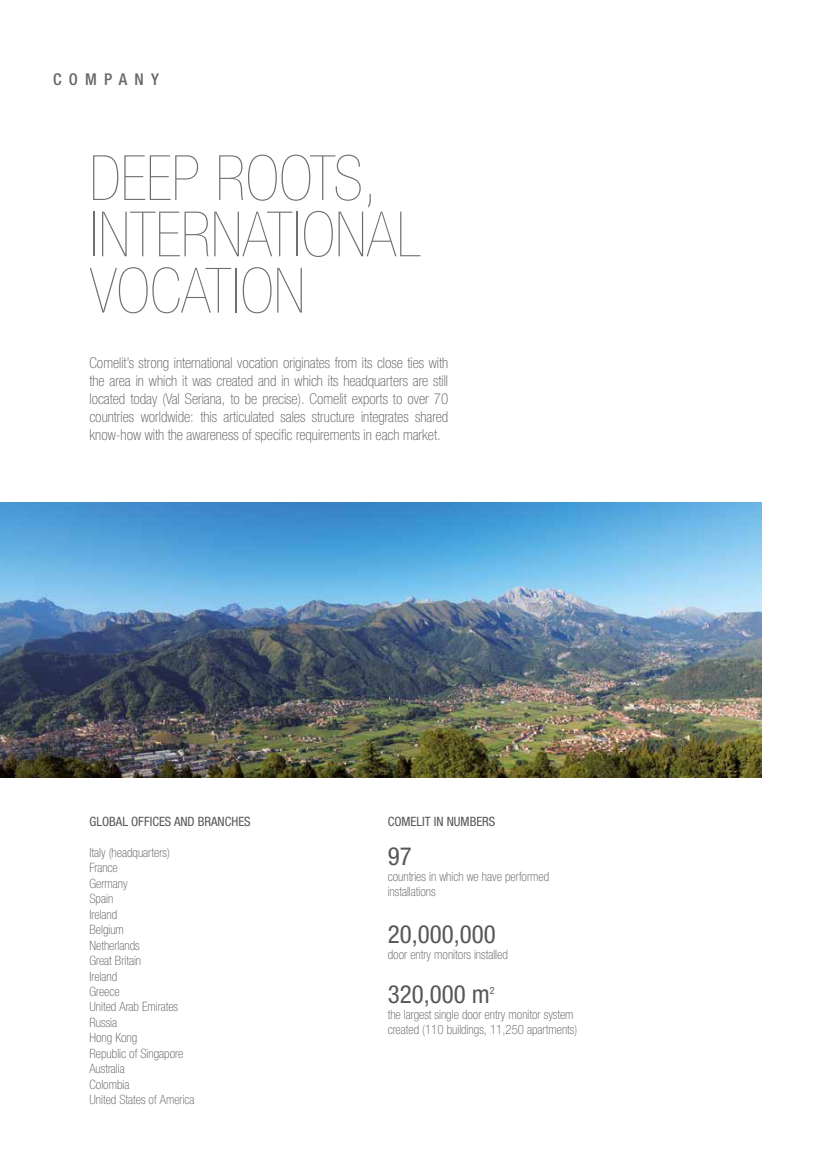
<style>
.page{position:relative;width:815px;height:1170px;background:#fff}
.page>*{position:absolute;margin:0;border:0;box-sizing:border-box;transform-origin:0 0}
.t1{font:200 condensed 62.5px/56.2px "Helvetica Neue LTW1 G";color:#706f6f}
.t2{font:condensed 25px "Helvetica Neue LTW1 G";color:#575756}
.t3{font:500 condensed 16.25px "Helvetica Neue LTW1 G";letter-spacing:.45em;color:#686868}
.t4{font:100 condensed 15px/18px "Helvetica Neue LTW1 G";color:#575756;text-align:justify}
.t5{font:100 condensed 12.88px/15.4px "Helvetica Neue LTW1 G";color:#575756}
.t6{font:condensed 12.88px "Helvetica Neue LTW1 G";color:#575756}
.t7{font:condensed 10px "Helvetica Neue LTW1 G";color:#575756}
</style>
<div class="page">
<img style="left:0;top:502px;width:762px;height:275px">
<p class="t3" style="left:53px;top:69px;width:107px">COMPANY</p>
<h1 class="t1" style="left:89px;top:150px;width:334px">DEEP ROOTS,<br>INTERNATIONAL<br>VOCATION</h1>
<p class="t4" style="left:89px;top:354px;width:360px">Comelit’s strong international vocation originates from its close ties with the area in which it was created and in which its headquarters are still located today (Val Seriana, to be precise). Comelit exports to over 70 countries worldwide: this articulated sales structure integrates shared know-how with the awareness of specific requirements in each market.</p>
<p class="t6" style="left:89px;top:813px;width:163px">GLOBAL OFFICES AND BRANCHES</p>
<p class="t5" style="left:89px;top:844px;width:107px">Italy (headquarters)<br>France<br>Germany<br>Spain<br>Ireland<br>Belgium<br>Netherlands<br>Great Britain<br>Ireland<br>Greece<br>United Arab Emirates<br>Russia<br>Hong Kong<br>Republic of Singapore<br>Australia<br>Colombia<br>United States of America</p>
<p class="t6" style="left:388px;top:813px;width:109px">COMELIT IN NUMBERS</p>
<h2 class="t2" style="left:388px;top:841px;width:26px">97</h2>
<p class="t5" style="left:388px;top:868px;width:163px">countries in which we have performed installations</p>
<h2 class="t2" style="left:388px;top:919px;width:109px">20,000,000</h2>
<p class="t5" style="left:388px;top:946px;width:122px">door entry monitors installed</p>
<h2 class="t2" style="left:388px;top:979px;width:104px">320,000 m</h2>
<p class="t7" style="left:490px;top:984px;width:6px">2</p>
<p class="t5" style="left:388px;top:1006px;width:191px">the largest single door entry monitor system created (110 buildings, 11,250 apartments)</p>
</div>
